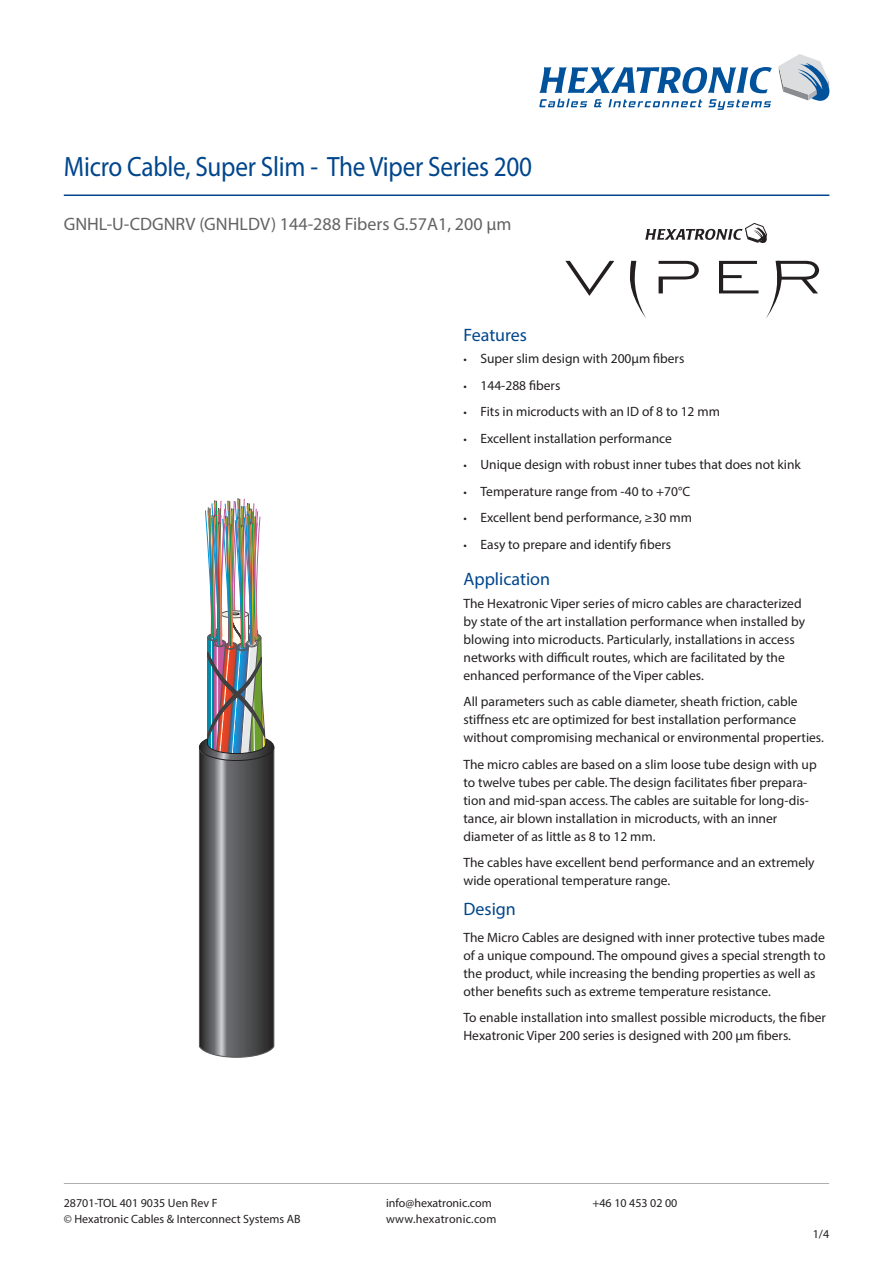
<style>
.page{position:relative;width:893px;height:1263px;background:#fff}
.page>*{position:absolute;margin:0;border:0;box-sizing:border-box;transform-origin:0 0}
.Framsida_rubrik{font:28.05px "Myriad Pro";letter-spacing:-.01em;color:#01468c;scale:.9 1}
.t1{font:18px "Myriad Pro";color:#636366}
.underrubrik_blå{font:18px "Myriad Pro";color:#01468c}
.Brödtext{font:18px "Myriad Pro";color:#01468c}
.Brödtext-2{font:13.5px/18px "Myriad Pro";color:#231f20}
.fotnottext{font:12px "Myriad Pro";color:#231f20}
.fotnottext-2{font:12px "Myriad Pro";letter-spacing:.02em;color:#231f20}
.s1{font-size:12px}
</style>
<div class="page">
<svg style="left:539px;top:67px;width:233px;height:26px"></svg>
<svg style="left:779px;top:54px;width:50px;height:47px"></svg>
<svg style="left:539px;top:99px;width:48px;height:8px"></svg>
<svg style="left:594px;top:99px;width:8px;height:8px"></svg>
<svg style="left:608px;top:99px;width:94px;height:8px"></svg>
<svg style="left:708px;top:99px;width:63px;height:11px"></svg>
<hr style="left:64px;top:194px;width:765px;height:2px;background:#01468c">
<hr style="left:64px;top:1183px;width:765px;height:1px;background:#adaeb2">
<svg style="left:565px;top:261px;width:49px;height:35px"></svg>
<svg style="left:630px;top:261px;width:16px;height:57px"></svg>
<svg style="left:659px;top:261px;width:40px;height:32px"></svg>
<svg style="left:719px;top:261px;width:39px;height:32px"></svg>
<svg style="left:766px;top:261px;width:53px;height:57px"></svg>
<svg style="left:645px;top:223px;width:122px;height:20px"></svg>
<img style="left:199px;top:498px;width:76px;height:560px">
<p class="Framsida_rubrik" style="left:64px;top:149px;width:522px">Micro Cable, Super Slim - The Viper Series 200</p>
<p class="t1" style="left:64px;top:213px;width:449px">GNHL-U-CDGNRV (GNHLDV) 144-288 Fibers G.57A1, 200 µm</p>
<p class="fotnottext" style="left:64px;top:1196px;width:155px">28701-TOL 401 9035 Uen Rev F</p>
<p class="fotnottext" style="left:64px;top:1211px;width:238px">© Hexatronic Cables &amp; Interconnect Systems AB</p>
<p class="underrubrik_blå" style="left:463px;top:324px;width:65px">Features</p>
<p class="Brödtext-2" style="left:463px;top:350px;width:222px"><span class="s1">•</span> Super slim design with 200µm fibers</p>
<p class="Brödtext-2" style="left:463px;top:376px;width:98px"><span class="s1">•</span> 144-288 fibers</p>
<p class="Brödtext-2" style="left:463px;top:403px;width:258px"><span class="s1">•</span> Fits in microducts with an ID of 8 to 12 mm</p>
<p class="Brödtext-2" style="left:463px;top:429px;width:210px"><span class="s1">•</span> Excellent installation performance</p>
<p class="Brödtext-2" style="left:463px;top:456px;width:339px"><span class="s1">•</span> Unique design with robust inner tubes that does not kink</p>
<p class="Brödtext-2" style="left:463px;top:482px;width:228px"><span class="s1">•</span> Temperature range from -40 to +70°C</p>
<p class="Brödtext-2" style="left:463px;top:509px;width:230px"><span class="s1">•</span> Excellent bend performance, ≥30 mm</p>
<p class="Brödtext-2" style="left:463px;top:535px;width:209px"><span class="s1">•</span> Easy to prepare and identify fibers</p>
<p class="underrubrik_blå" style="left:463px;top:568px;width:88px">Application</p>
<p class="Brödtext-2" style="left:463px;top:594px;width:343px">The Hexatronic Viper series of micro cables are characterized by state of the art installation performance when installed by blowing into microducts. Particularly, installations in access networks with difficult routes, which are facilitated by the enhanced performance of the Viper cables.</p>
<p class="Brödtext-2" style="left:463px;top:692px;width:362px">All parameters such as cable diameter, sheath friction, cable stiffness etc are optimized for best installation performance without compromising mechanical or environmental properties.</p>
<p class="Brödtext-2" style="left:463px;top:755px;width:355px">The micro cables are based on a slim loose tube design with up to twelve tubes per cable. The design facilitates fiber prepara&shy;tion and mid-span access. The cables are suitable for long-dis&shy;tance, air blown installation in microducts, with an inner diameter of as little as 8 to 12 mm.</p>
<p class="Brödtext-2" style="left:463px;top:853px;width:353px">The cables have excellent bend performance and an extremely wide operational temperature range.</p>
<p class="Brödtext" style="left:463px;top:898px;width:54px">Design</p>
<p class="Brödtext-2" style="left:463px;top:928px;width:363px">The Micro Cables are designed with inner protective tubes made of a unique compound. The ompound gives a special strength to the product, while increasing the bending properties as well as other benefits such as extreme temperature resistance.</p>
<p class="Brödtext-2" style="left:463px;top:1008px;width:364px">To enable installation into smallest possible microducts, the fiber<br>Hexatronic Viper 200 series is designed with 200 µm fibers.</p>
<p class="fotnottext" style="left:386px;top:1195px;width:107px">info@hexatronic.com</p>
<p class="fotnottext-2" style="left:386px;top:1211px;width:112px">www.hexatronic.com</p>
<p class="fotnottext" style="left:592px;top:1195px;width:87px">+46 10 453 02 00</p>
<p class="fotnottext" style="left:813px;top:1226px;width:18px">1/4</p>
</div>
